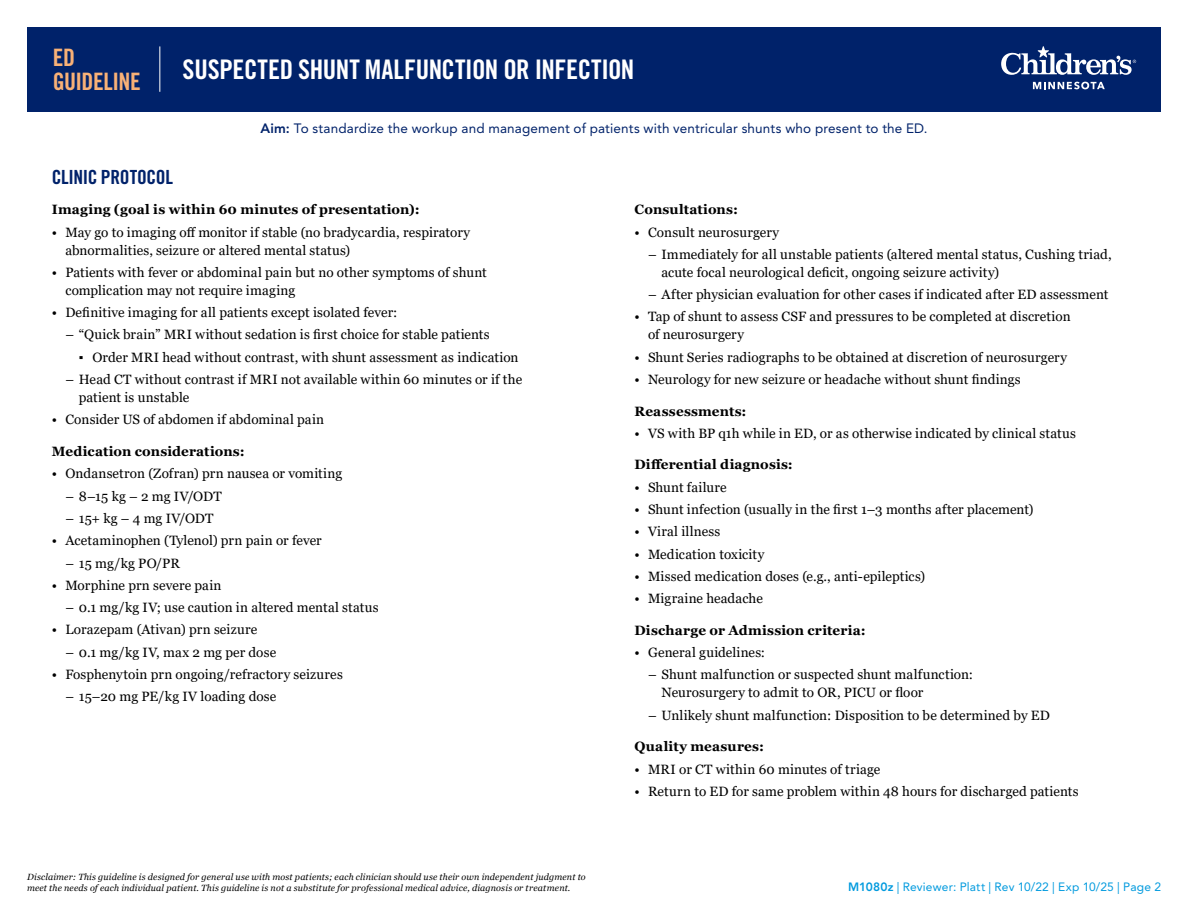
<style>
.page{position:relative;width:1188px;height:918px;background:#fff}
.page>*{position:absolute;margin:0;border:0;box-sizing:border-box;transform-origin:0 0}
.t1{font:27px "Trade Gothic LT Std Bd Cn 20";letter-spacing:-.01em;color:#fff}
.t2{font:24px/24px "Trade Gothic LT Std Bd Cn 20";letter-spacing:-.02em;color:#f8b177}
.t3{font:19.5px "Trade Gothic LT Std Bd Cn 20";letter-spacing:-.02em;color:#00226a}
.t4{font:13.5px/18px "Georgia";letter-spacing:.01em;color:#000}
.t5{font:700 13.5px "Georgia";letter-spacing:.015em;color:#000}
.t6{font:13.5px "Avenir LT Std";letter-spacing:.01em;color:#00226a}
.t7{font:12px "Avenir LT Std";letter-spacing:.01em;color:#009ade}
.t8{font:italic 9px/10.8px "Georgia";letter-spacing:.015em;color:#000}
.s1{font-weight:800}
</style>
<div class="page">
<div style="left:27px;top:27px;width:1134px;height:84px;background:#00226a"></div>
<svg style="left:1033px;top:82px;width:72px;height:7px"></svg>
<svg style="left:1001px;top:46px;width:135px;height:29px"></svg>
<hr style="left:160px;top:46px;width:1px;height:46px;background:#fff">
<h2 class="t2" style="left:53px;top:45px;width:90px">ED<br>GUIDELINE</h2>
<h1 class="t1" style="left:183px;top:53px;width:453px">SUSPECTED SHUNT MALFUNCTION OR INFECTION</h1>
<p class="t3" style="left:52px;top:165px;width:123px">CLINIC PROTOCOL</p>
<p class="t6" style="left:260px;top:120px;width:669px"><span class="s1">Aim:</span> To standardize the workup and management of patients with ventricular shunts who present to the ED.</p>
<p class="t5" style="left:52px;top:201px;width:369px">Imaging (goal is within 60 minutes of presentation):</p>
<p class="t4" style="left:65px;top:223px;width:406px;text-indent:-14px">• May go to imaging off monitor if stable (no bradycardia, respiratory abnormalities, seizure or altered mental status)</p>
<p class="t4" style="left:65px;top:263px;width:423px;text-indent:-14px">• Patients with fever or abdominal pain but no other symptoms of shunt complication may not require imaging</p>
<p class="t4" style="left:52px;top:304px;width:347px">• Definitive imaging for all patients except isolated fever:</p>
<p class="t4" style="left:65px;top:326px;width:426px">– “Quick brain” MRI without sedation is first choice for stable patients</p>
<p class="t4" style="left:79px;top:348px;width:441px">▪ Order MRI head without contrast, with shunt assessment as indication</p>
<p class="t4" style="left:79px;top:371px;width:445px;text-indent:-14px">– Head CT without contrast if MRI not available within 60 minutes or if the patient is unstable</p>
<p class="t4" style="left:52px;top:411px;width:274px">• Consider US of abdomen if abdominal pain</p>
<p class="t5" style="left:52px;top:443px;width:194px">Medication considerations:</p>
<p class="t4" style="left:52px;top:465px;width:292px">• Ondansetron (Zofran) prn nausea or vomiting</p>
<p class="t4" style="left:65px;top:487px;width:158px">– 8–15 kg – 2 mg IV/ODT</p>
<p class="t4" style="left:65px;top:510px;width:150px">– 15+ kg – 4 mg IV/ODT</p>
<p class="t4" style="left:52px;top:532px;width:272px">• Acetaminophen (Tylenol) prn pain or fever</p>
<p class="t4" style="left:65px;top:554px;width:116px">– 15 mg/kg PO/PR</p>
<p class="t4" style="left:52px;top:576px;width:171px">• Morphine prn severe pain</p>
<p class="t4" style="left:65px;top:599px;width:315px">– 0.1 mg/kg IV; use caution in altered mental status</p>
<p class="t4" style="left:52px;top:621px;width:207px">• Lorazepam (Ativan) prn seizure</p>
<p class="t4" style="left:65px;top:643px;width:212px">– 0.1 mg/kg IV, max 2 mg per dose</p>
<p class="t4" style="left:52px;top:666px;width:292px">• Fosphenytoin prn ongoing/refractory seizures</p>
<p class="t4" style="left:65px;top:688px;width:213px">– 15–20 mg PE/kg IV loading dose</p>
<p class="t8" style="left:27px;top:872px;width:560px">Disclaimer: This guideline is designed for general use with most patients; each clinician should use their own independent judgment to meet the needs of each individual patient. This guideline is not a substitute for professional medical advice, diagnosis or treatment.</p>
<p class="t5" style="left:634px;top:201px;width:105px">Consultations:</p>
<p class="t4" style="left:634px;top:223px;width:146px">• Consult neurosurgery</p>
<p class="t4" style="left:662px;top:245px;width:452px;text-indent:-14px">– Immediately for all unstable patients (altered mental status, Cushing triad, acute focal neurological deficit, ongoing seizure activity)</p>
<p class="t4" style="left:648px;top:286px;width:462px">– After physician evaluation for other cases if indicated after ED assessment</p>
<p class="t4" style="left:648px;top:308px;width:424px;text-indent:-14px">• Tap of shunt to assess CSF and pressures to be completed at discretion of neurosurgery</p>
<p class="t4" style="left:634px;top:348px;width:434px">• Shunt Series radiographs to be obtained at discretion of neurosurgery</p>
<p class="t4" style="left:634px;top:371px;width:388px">• Neurology for new seizure or headache without shunt findings</p>
<p class="t5" style="left:634px;top:402px;width:114px">Reassessments:</p>
<p class="t4" style="left:634px;top:425px;width:443px">• VS with BP q1h while in ED, or as otherwise indicated by clinical status</p>
<p class="t5" style="left:634px;top:456px;width:160px">Differential diagnosis:</p>
<p class="t4" style="left:634px;top:478px;width:94px">• Shunt failure</p>
<p class="t4" style="left:634px;top:501px;width:401px">• Shunt infection (usually in the first 1–3 months after placement)</p>
<p class="t4" style="left:634px;top:523px;width:87px">• Viral illness</p>
<p class="t4" style="left:634px;top:545px;width:131px">• Medication toxicity</p>
<p class="t4" style="left:634px;top:568px;width:292px">• Missed medication doses (e.g., anti-epileptics)</p>
<p class="t4" style="left:634px;top:590px;width:130px">• Migraine headache</p>
<p class="t5" style="left:634px;top:622px;width:233px">Discharge or Admission criteria:</p>
<p class="t4" style="left:634px;top:644px;width:132px">• General guidelines:</p>
<p class="t4" style="left:662px;top:666px;width:313px;text-indent:-14px">– Shunt malfunction or suspected shunt malfunction:<br>Neurosurgery to admit to OR, PICU or floor</p>
<p class="t4" style="left:648px;top:706px;width:404px">– Unlikely shunt malfunction: Disposition to be determined by ED</p>
<p class="t5" style="left:634px;top:738px;width:131px">Quality measures:</p>
<p class="t4" style="left:634px;top:760px;width:247px">• MRI or CT within 60 minutes of triage</p>
<p class="t4" style="left:634px;top:783px;width:446px">• Return to ED for same problem within 48 hours for discharged patients</p>
<p class="t7" style="left:848px;top:880px;width:314px"><span class="s1">M1080z</span> | Reviewer: Platt | Rev 10/22 | Exp 10/25 | Page 2</p>
</div>
